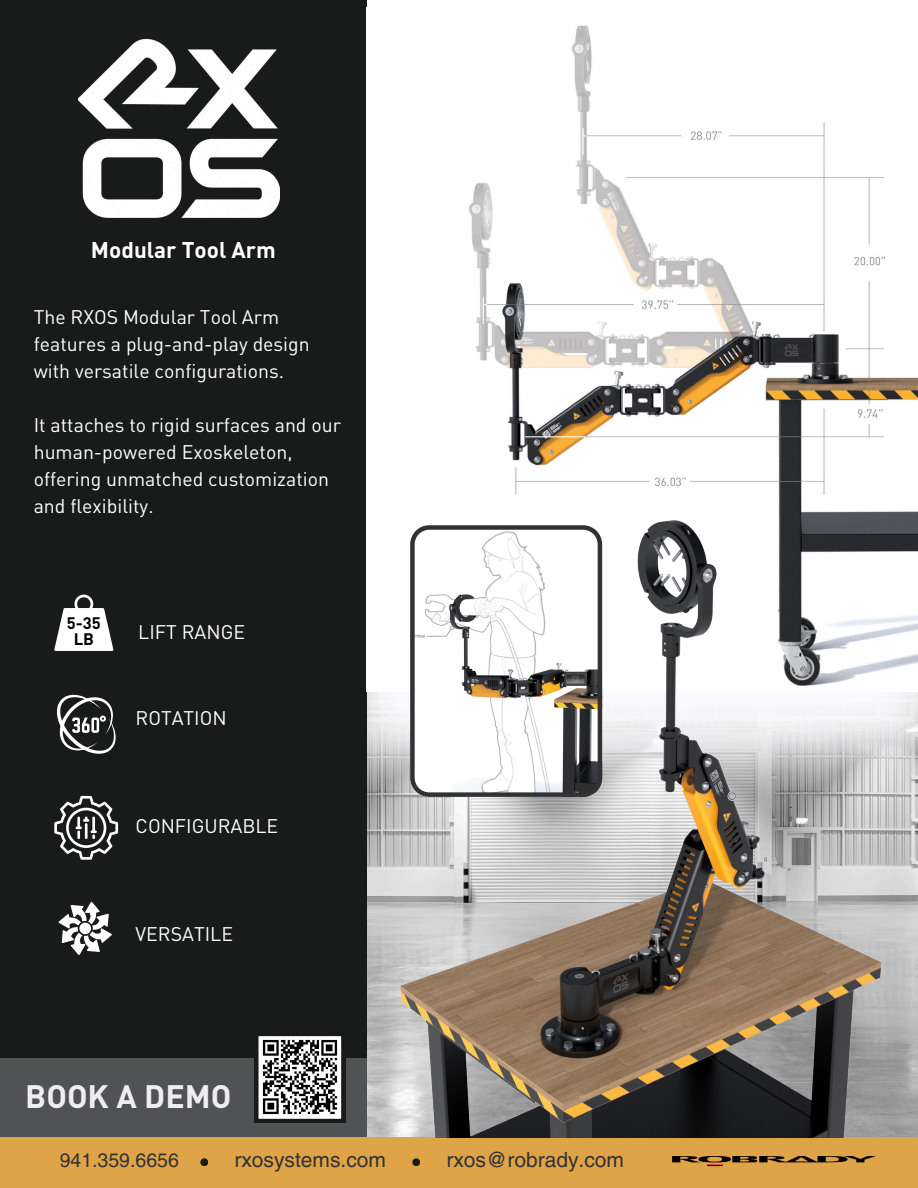
<style>
.page{position:relative;width:918px;height:1188px;background:#fff}
.page>*{position:absolute;margin:0;border:0;box-sizing:border-box;transform-origin:0 0}
.t1{font:700 32.1px "DINOT";color:#fff}
.t2{font:700 22.5px "DINOT";color:#fff}
.t3{font:21px "Helvetica LT Pro";color:#323235}
.t4{font:19.5px/27px "DINOT";color:#fff}
.t5{font:19.5px "Helvetica LT Pro";color:#323235}
.t6{font:700 16.5px "DINOT";color:#000}
</style>
<div class="page">
<img style="left:895px;top:810px;width:23px;height:327px">
<div style="left:0;top:0;width:367px;height:1168px;background:#191a1a"></div>
<img style="left:469px;top:25px;width:449px;height:643px">
<div style="left:0;top:1137px;width:918px;height:51px;background:#dfa448"></div>
<svg style="left:57px;top:695px;width:58px;height:58px"></svg>
<svg style="left:54px;top:796px;width:64px;height:64px"></svg>
<svg style="left:59px;top:902px;width:52px;height:53px"></svg>
<div style="left:79px;top:923px;width:12px;height:11px;background:#fff;border-radius:50%"></div>
<svg style="left:54px;top:595px;width:59px;height:56px"></svg>
<img style="left:353px;top:502px;width:542px;height:635px">
<svg style="left:410px;top:525px;width:192px;height:271px"></svg>
<div style="left:0;top:1059px;width:367px;height:78px;background:#515253"></div>
<svg style="left:254px;top:1036px;width:91px;height:87px;background:#868787"></svg>
<div style="left:200px;top:1158px;width:8px;height:8px;background:#191a1a;border-radius:50%"></div>
<div style="left:412px;top:1158px;width:8px;height:8px;background:#191a1a;border-radius:50%"></div>
<img style="left:673px;top:1157px;width:200px;height:6px">
<svg style="left:707px;top:1165px;width:16px;height:1px"></svg>
<img style="left:79px;top:38px;width:200px;height:180px">
<h4 class="t2" style="left:91px;top:234px;width:186px">Modular Tool Arm</h4>
<p class="t4" style="left:34px;top:303px;width:278px">The RXOS Modular Tool Arm features a plug-and-play design with versatile configurations.</p>
<p class="t4" style="left:34px;top:411px;width:309px">It attaches to rigid surfaces and our human-powered Exoskeleton, offering unmatched customization and flexibility.</p>
<p class="t6" style="left:67px;top:611px;width:35px">5-35</p>
<p class="t6" style="left:74px;top:628px;width:22px">LB</p>
<p class="t4" style="left:138px;top:617px;width:108px">LIFT RANGE</p>
<h5 class="t4" style="left:136px;top:704px;width:93px">ROTATION</h5>
<p class="t4" style="left:136px;top:812px;width:144px">CONFIGURABLE</p>
<h1 class="t4" style="left:136px;top:920px;width:99px">VERSATILE</h1>
<p class="t1" style="left:25px;top:1075px;width:208px">BOOK A DEMO</p>
<h4 class="t5" style="left:60px;top:1153px;width:121px">941.359.6656</h4>
<p class="t3" style="left:234px;top:1152px;width:153px">rxosystems.com</p>
<p class="t3" style="left:446px;top:1152px;width:179px">rxos@robrady.com</p>
</div>
